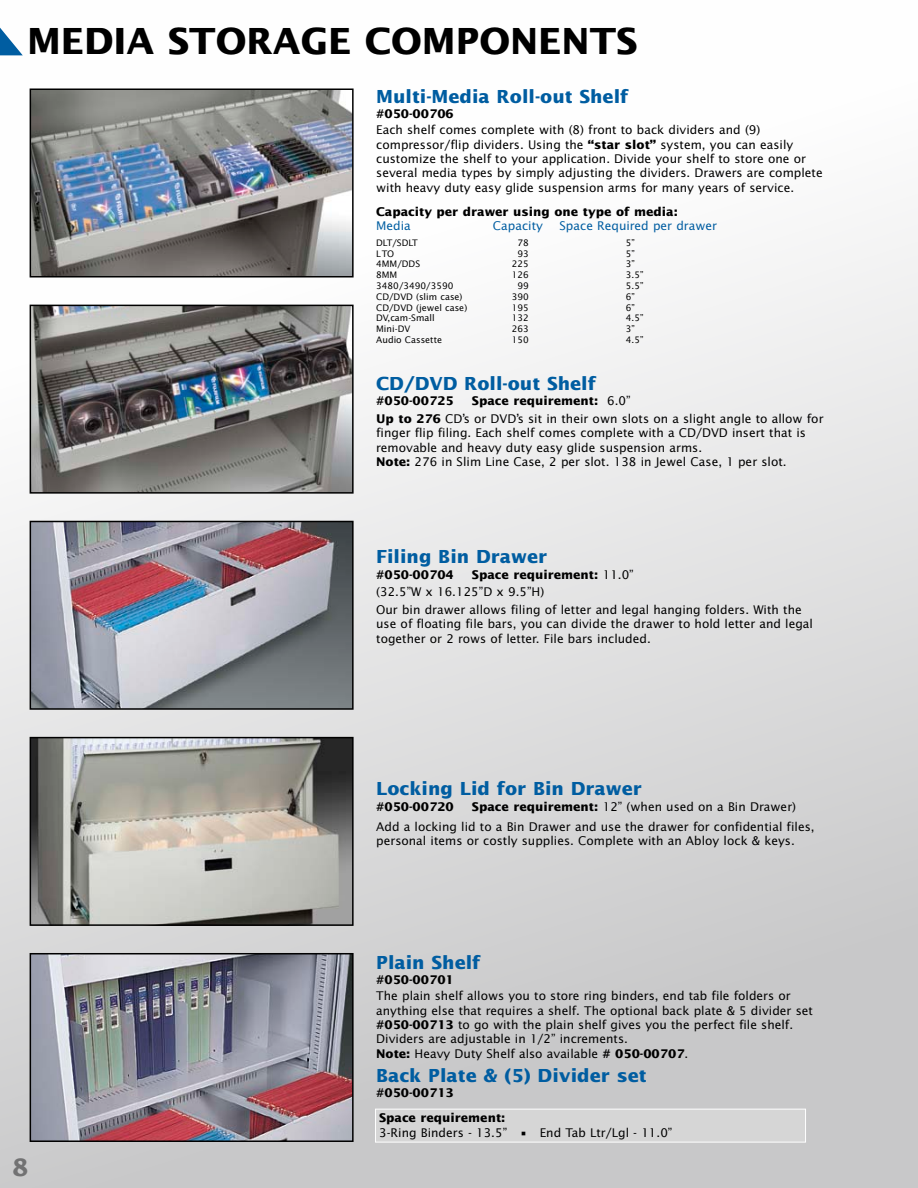
<style>
.page{position:relative;width:918px;height:1188px;background:#fff}
.page>*{position:absolute;margin:0;border:0;box-sizing:border-box;transform-origin:0 0}
.t1{font:700 36px "Lucida Sans";color:#000}
.t2{font:700 24px "Lucida Sans";color:#727273}
.t3{font:700 18px "Lucida Sans";color:#005da1}
.t4{font:12px/14.4px "Lucida Sans";color:#000}
.t5{font:700 12px/25.5px "Lucida Sans";color:#000}
.t6{font:12px "Lucida Sans";color:#005da1}
.t7{font:9px "Lucida Sans";color:#000}
.s1{font-weight:700}
</style>
<div class="page">
<div style="left:0;top:0;width:918px;height:1188px;background:linear-gradient(to bottom,#fff,#c3c3c4)"></div>
<svg style="left:0;top:11px;width:23px;height:44px"></svg>
<img style="left:33px;top:91px;width:318px;height:184px">
<div style="left:30px;top:88px;width:324px;height:190px;border:2px solid #000"></div>
<img style="left:33px;top:308px;width:318px;height:183px">
<div style="left:30px;top:305px;width:324px;height:189px;border:2px solid #000"></div>
<img style="left:33px;top:524px;width:318px;height:183px">
<div style="left:30px;top:521px;width:324px;height:189px;border:2px solid #000"></div>
<img style="left:33px;top:740px;width:318px;height:183px">
<div style="left:30px;top:737px;width:324px;height:189px;border:2px solid #000"></div>
<img style="left:33px;top:956px;width:318px;height:183px">
<div style="left:30px;top:953px;width:324px;height:189px;border:2px solid #000"></div>
<div style="left:376px;top:1109px;width:430px;height:33px;background:#d6d6d6"></div>
<div style="left:375px;top:1109px;width:431px;height:34px;border:1px solid #fff"></div>
<h1 class="t1" style="left:27px;top:19px;width:612px">MEDIA STORAGE COMPONENTS</h1>
<h3 class="t3" style="left:376px;top:86px;width:254px">Multi-Media Roll-out Shelf</h3>
<p class="t5" style="left:376px;top:100px;width:79px">#050-00706</p>
<p class="t4" style="left:376px;top:122px;width:448px">Each shelf comes complete with (8) front to back dividers and (9) compressor/flip dividers. Using the <span class="s1">“star slot”</span> system, you can easily customize the shelf to your application. Divide your shelf to store one or several media types by simply adjusting the dividers. Drawers are complete with heavy duty easy glide suspension arms for many years of service.</p>
<p class="t5" style="left:376px;top:199px;width:303px">Capacity per drawer using one type of media:</p>
<p class="t6" style="left:376px;top:219px;width:36px">Media</p>
<p class="t6" style="left:493px;top:219px;width:52px">Capacity</p>
<p class="t6" style="left:559px;top:219px;width:159px">Space Required per drawer</p>
<p class="t7" style="left:376px;top:237px;width:43px">DLT/SDLT</p>
<p class="t7" style="left:518px;top:237px;width:13px">78</p>
<p class="t7" style="left:626px;top:237px;width:11px">5”</p>
<p class="t7" style="left:376px;top:248px;width:19px">LTO</p>
<p class="t7" style="left:518px;top:248px;width:13px">93</p>
<p class="t7" style="left:626px;top:248px;width:11px">5”</p>
<p class="t7" style="left:376px;top:259px;width:45px">4MM/DDS</p>
<p class="t7" style="left:512px;top:259px;width:19px">225</p>
<p class="t7" style="left:626px;top:259px;width:11px">3”</p>
<p class="t7" style="left:376px;top:269px;width:23px">8MM</p>
<p class="t7" style="left:512px;top:269px;width:19px">126</p>
<p class="t7" style="left:626px;top:269px;width:19px">3.5”</p>
<p class="t7" style="left:376px;top:280px;width:79px">3480/3490/3590</p>
<p class="t7" style="left:518px;top:280px;width:13px">99</p>
<p class="t7" style="left:626px;top:280px;width:19px">5.5”</p>
<p class="t7" style="left:376px;top:291px;width:88px">CD/DVD (slim case)</p>
<p class="t7" style="left:512px;top:291px;width:19px">390</p>
<p class="t7" style="left:626px;top:291px;width:11px">6”</p>
<p class="t7" style="left:376px;top:302px;width:93px">CD/DVD (jewel case)</p>
<p class="t7" style="left:512px;top:302px;width:19px">195</p>
<p class="t7" style="left:626px;top:302px;width:11px">6”</p>
<p class="t7" style="left:376px;top:313px;width:60px">DV,cam-Small</p>
<p class="t7" style="left:512px;top:313px;width:19px">132</p>
<p class="t7" style="left:626px;top:313px;width:19px">4.5”</p>
<p class="t7" style="left:376px;top:323px;width:36px">Mini-DV</p>
<p class="t7" style="left:512px;top:323px;width:19px">263</p>
<p class="t7" style="left:626px;top:323px;width:11px">3”</p>
<p class="t7" style="left:376px;top:334px;width:67px">Audio Cassette</p>
<p class="t7" style="left:512px;top:334px;width:19px">150</p>
<p class="t7" style="left:626px;top:334px;width:19px">4.5”</p>
<h3 class="t3" style="left:376px;top:373px;width:221px">CD/DVD Roll-out Shelf</h3>
<p class="t5" style="left:376px;top:388px;width:79px">#050-00725</p>
<p class="t4" style="left:376px;top:391px;width:449px;line-height:18px;text-indent:96px"><span class="s1">Space requirement:</span> 6.0”<br><span class="s1">Up to 276</span> CD’s or DVD’s sit in their own slots on a slight angle to allow for</p>
<p class="t4" style="left:376px;top:425px;width:431px">finger flip filing. Each shelf comes complete with a CD/DVD insert that is removable and heavy duty easy glide suspension arms.<br><span class="s1">Note:</span> 276 in Slim Line Case, 2 per slot. 138 in Jewel Case, 1 per slot.</p>
<h3 class="t3" style="left:376px;top:545px;width:172px">Filing Bin Drawer</h3>
<p class="t5" style="left:376px;top:562px;width:79px">#050-00704</p>
<p class="t4" style="left:376px;top:566px;width:259px;line-height:16.5px;text-indent:96px"><span class="s1">Space requirement:</span> 11.0” (32.5”W x 16.125”D x 9.5”H)</p>
<p class="t4" style="left:376px;top:602px;width:438px">Our bin drawer allows filing of letter and legal hanging folders. With the use of floating file bars, you can divide the drawer to hold letter and legal together or 2 rows of letter. File bars included.</p>
<h3 class="t3" style="left:376px;top:777px;width:267px">Locking Lid for Bin Drawer</h3>
<p class="t5" style="left:376px;top:794px;width:79px">#050-00720</p>
<p class="t4" style="left:376px;top:797px;width:440px;line-height:19.5px;text-indent:96px"><span class="s1">Space requirement:</span> 12” (when used on a Bin Drawer)<br>Add a locking lid to a Bin Drawer and use the drawer for confidential files,</p>
<p class="t4" style="left:376px;top:833px;width:420px">personal items or costly supplies. Complete with an Abloy lock &amp; keys.</p>
<h2 class="t2" style="left:12px;top:1153px;width:18px">8</h2>
<h3 class="t3" style="left:376px;top:951px;width:106px">Plain Shelf</h3>
<p class="t5" style="left:376px;top:966px;width:79px">#050-00701</p>
<p class="t4" style="left:376px;top:988px;width:438px">The plain shelf allows you to store ring binders, end tab file folders or anything else that requires a shelf. The optional back plate &amp; 5 divider set <span class="s1">#050-00713</span> to go with the plain shelf gives you the perfect file shelf.<br>Dividers are adjustable in 1/2” increments.<br><span class="s1">Note:</span> Heavy Duty Shelf also available <span class="s1"># 050-00707</span>.</p>
<h3 class="t3" style="left:376px;top:1064px;width:272px">Back Plate &amp; (5) Divider set</h3>
<p class="t5" style="left:376px;top:1079px;width:131px">#050-00713<br>Space requirement:</p>
<p class="t4" style="left:379px;top:1125px;width:295px">3-Ring Binders - 13.5” • End Tab Ltr/Lgl - 11.0”</p>
</div>
